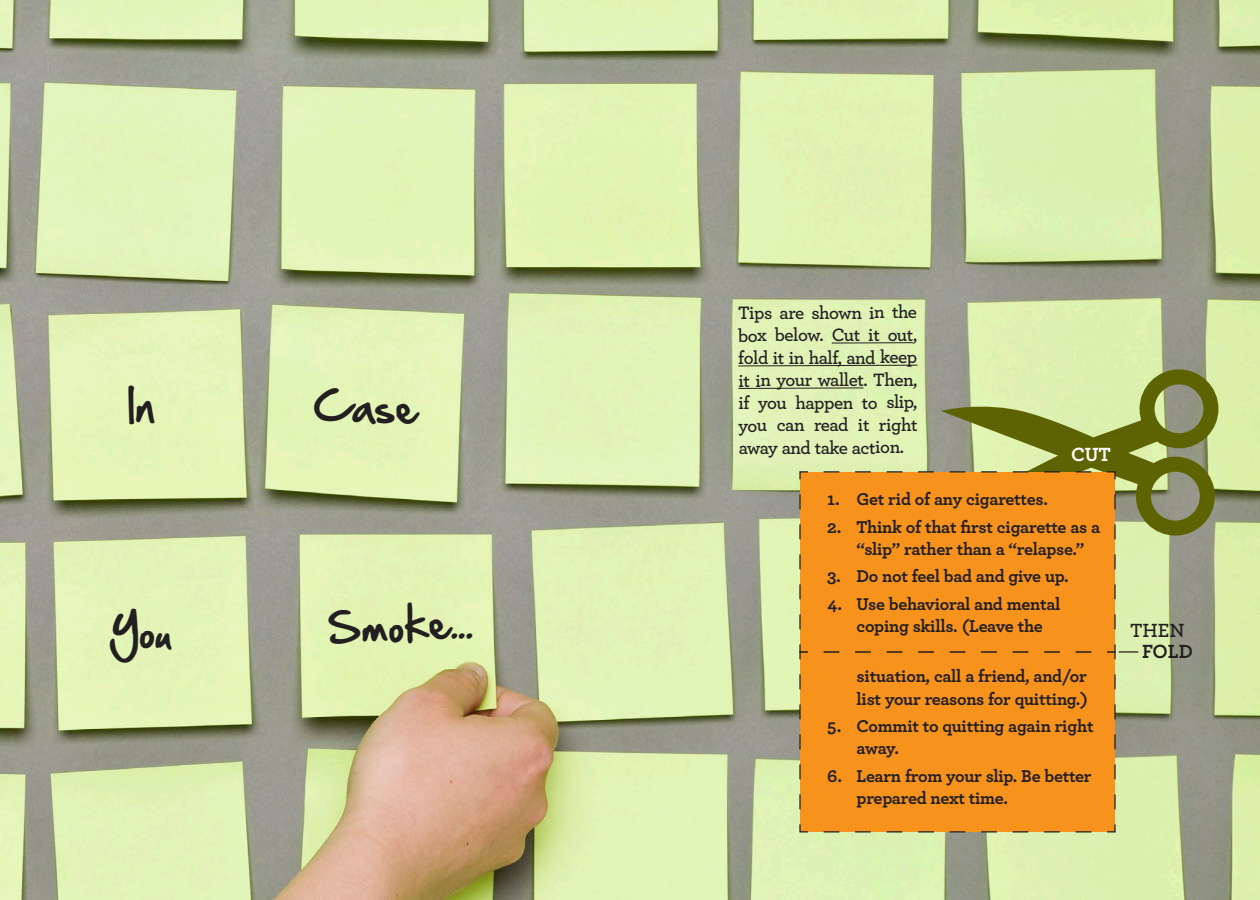
<style>
.page{position:relative;width:1260px;height:900px;background:#fff}
.page>*{position:absolute;margin:0;border:0;box-sizing:border-box;transform-origin:0 0}
.Text_Paragraphs{font:37.25px "Hand Of Sean";color:#231f20}
.t1{font:700 20px "Archer";color:#231f20}
.t2{font:600 20px "Archer";color:#231f20}
.t3{font:700 20px "Archer";color:#fff}
.Text_Paragraphs-2{font:600 18.75px/22.5px "Archer";letter-spacing:-.035em;color:#231f20;text-align:justify}
.BODY_berk_11_75_14_5{font:700 17.88px/22.1px "Archer";letter-spacing:-.015em;color:#231f20}
.s1{font-size:18.25px}
</style>
<div class="page">
<img style="left:0;top:0;width:1260px;height:900px">
<div style="left:1140px;top:369px;width:78px;height:79px;border:15px solid #5d6300;border-radius:50%"></div>
<div style="left:1136px;top:457px;width:79px;height:79px;border:15px solid #5d6300;border-radius:50%"></div>
<div style="left:799px;top:653px;width:317px;height:180px;background:#f7931d"></div>
<svg style="left:816px;top:400px;width:354px;height:229px"></svg>
<div style="left:799px;top:471px;width:317px;height:182px;background:#f7931d"></div>
<svg style="left:1119px;top:651px;width:19px;height:2px"></svg>
<hr style="left:832px;top:342px;width:81px;height:2px;background:#231f20">
<svg style="left:737px;top:364px;width:181px;height:3px"></svg>
<svg style="left:737px;top:387px;width:128px;height:2px"></svg>
<div style="left:109px;top:607px;width:64px;height:56px;background:#e1f5b7"></div>
<p class="Text_Paragraphs" style="left:128px;top:374px;width:29px">In</p>
<p class="Text_Paragraphs" style="left:314px;top:373px;width:105px;rotate:1deg">Case</p>
<p class="Text_Paragraphs" style="left:327px;top:594px;width:146px;rotate:-2deg">Smoke...</p>
<p class="Text_Paragraphs-2" style="left:738px;top:300px;width:181px">Tips are shown in the box below. Cut it out, fold it in half, and keep it in your wallet. Then, if you happen to slip, you can read it right away and take action.</p>
<p class="t3" style="left:1071px;top:438px;width:41px">CUT</p>
<p class="BODY_berk_11_75_14_5" style="left:827px;top:487px;width:222px"><span class="s1">1.</span> Get rid of any cigarettes.</p>
<p class="BODY_berk_11_75_14_5" style="left:856px;top:515px;width:245px;text-indent:-29px"><span class="s1">2.</span> Think of that first cigarette as a “slip” rather than a “relapse.”</p>
<p class="BODY_berk_11_75_14_5" style="left:827px;top:564px;width:243px"><span class="s1">3.</span> Do not feel bad and give up.</p>
<p class="BODY_berk_11_75_14_5" style="left:856px;top:592px;width:205px;text-indent:-29px"><span class="s1">4.</span> Use behavioral and mental coping skills. (Leave the</p>
<p class="BODY_berk_11_75_14_5" style="left:857px;top:664px;width:233px">situation, call a friend, and/or list your reasons for quitting.)</p>
<p class="BODY_berk_11_75_14_5" style="left:857px;top:714px;width:238px;text-indent:-29px"><span class="s1">5.</span> Commit to quitting again right away.</p>
<p class="BODY_berk_11_75_14_5" style="left:857px;top:764px;width:237px;text-indent:-29px"><span class="s1">6.</span> Learn from your slip. Be better prepared next time.</p>
<p class="t2" style="left:1130px;top:616px;width:56px">THEN</p>
<p class="t1" style="left:1142px;top:635px;width:52px">FOLD</p>
</div>
